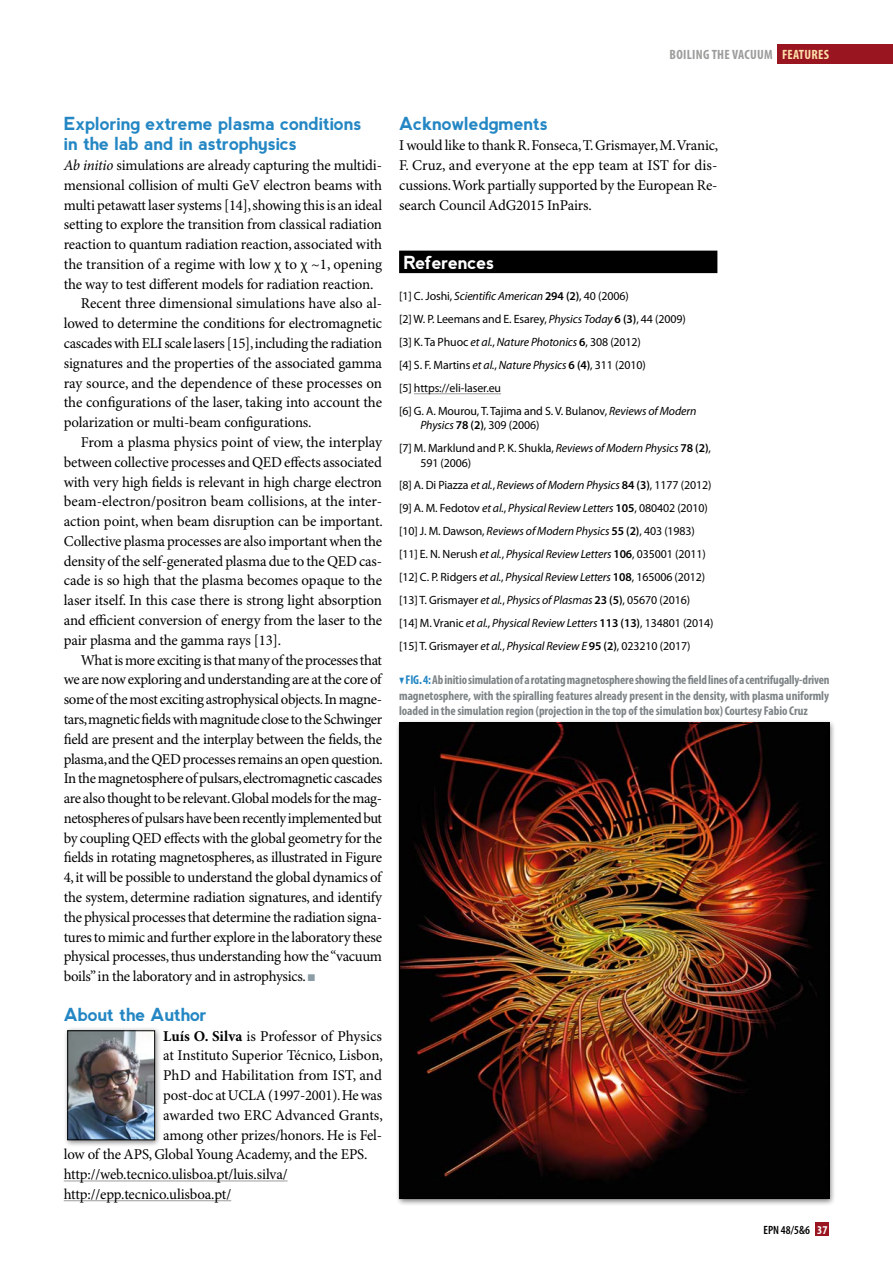
<style>
.page{position:relative;width:893px;height:1263px;background:#fff}
.page>*{position:absolute;margin:0;border:0;box-sizing:border-box;transform-origin:0 0}
.t1{font:700 18px/19.8px "nevis";letter-spacing:-.015em;color:#2487c4}
.t2{font:700 18px "nevis";letter-spacing:-.015em;color:#fff}
.t3{font:15px/19.8px "Minion Pro";letter-spacing:-.015em;color:#000;text-align:justify}
.t4{font:700 condensed 13.5px "Myriad Pro";color:#9d9d9c}
.t5{font:700 condensed 13.5px "Myriad Pro";letter-spacing:.02em;color:#fedea9}
.t6{font:700 condensed 12.75px/15.3px "Myriad Pro";letter-spacing:-.005em;color:#7d8386;text-align:justify}
.t7{font:12px/23px "Myriad Pro";letter-spacing:-.01em;color:#000}
.t8{font:600 condensed 12px "Myriad Pro";color:#000}
.s1{font-style:italic}
.s2{color:#8c9da6}
.s3{font-weight:700}
.s4{font-weight:600}
.s5{font-family:"Mathematical Pi Six";font-weight:400;font-stretch:normal;font-size:8.7px;color:#2487c4}
.s6{color:#2487c4}
.s7{font-weight:700;color:#fff}
</style>
<div class="page">
<div style="left:816px;top:1222px;width:13px;height:14px;background:#991620"></div>
<div style="left:777px;top:45px;width:116px;height:19px;background:#991620"></div>
<div style="left:395px;top:719px;width:441px;height:487px;background:#000;opacity:.5"></div>
<img style="left:401px;top:725px;width:426px;height:472px">
<div style="left:399px;top:251px;width:318px;height:22px;background:#000"></div>
<hr style="left:414px;top:393px;width:87px;height:1px;background:#9d9d9c">
<hr style="left:64px;top:1181px;width:224px;height:1px;background:#9d9d9c">
<hr style="left:64px;top:1200px;width:167px;height:1px;background:#9d9d9c">
<div style="left:63px;top:1026px;width:99px;height:121px;background:#000;opacity:.5"></div>
<img style="left:70px;top:1033px;width:83px;height:105px">
<div style="left:68px;top:1031px;width:87px;height:109px;border:1px solid #000"></div>
<p class="t4" style="left:670px;top:47px;width:7px">Boiling</p>
<p class="t4" style="left:712px;top:47px;width:47px">the vacuum</p>
<p class="t5" style="left:782px;top:47px;width:49px">FEATURES</p>
<p class="t1" style="left:64px;top:114px;width:299px">Exploring extreme plasma conditions in the lab and in astrophysics</p>
<p class="t3" style="left:64px;top:156px;width:320px"><span class="s1">Ab initio</span> simulations are already capturing the multidi-</p>
<p class="t3" style="left:64px;top:176px;width:320px">mensional collision of multi GeV electron beams with</p>
<p class="t3" style="left:64px;top:195px;width:320px">multi petawatt laser systems [14], showing this is an ideal</p>
<p class="t3" style="left:64px;top:215px;width:320px">setting to explore the transition from classical radiation</p>
<p class="t3" style="left:64px;top:235px;width:320px">reaction to quantum radiation reaction, associated with</p>
<p class="t3" style="left:64px;top:255px;width:320px">the transition of a regime with low χ to χ ~1, opening</p>
<p class="t3" style="left:64px;top:275px;width:311px">the way to test different models for radiation reaction.</p>
<p class="t3" style="left:81px;top:294px;width:303px">Recent three dimensional simulations have also al-</p>
<p class="t3" style="left:64px;top:314px;width:320px">lowed to determine the conditions for electromagnetic</p>
<p class="t3" style="left:64px;top:334px;width:320px">cascades with ELI scale lasers [15], including the radiation</p>
<p class="t3" style="left:64px;top:354px;width:320px">signatures and the properties of the associated gamma</p>
<p class="t3" style="left:64px;top:373px;width:320px">ray source, and the dependence of these processes on</p>
<p class="t3" style="left:64px;top:393px;width:320px">the configurations of the laser, taking into account the</p>
<p class="t3" style="left:64px;top:413px;width:249px">polarization or multi-beam configurations.</p>
<p class="t3" style="left:81px;top:433px;width:303px">From a plasma physics point of view, the interplay</p>
<p class="t3" style="left:64px;top:453px;width:320px">between collective processes and QED effects associated</p>
<p class="t3" style="left:64px;top:472px;width:320px">with very high fields is relevant in high charge electron</p>
<p class="t3" style="left:64px;top:492px;width:320px">beam-electron/positron beam collisions, at the inter-</p>
<p class="t3" style="left:64px;top:512px;width:321px">action point, when beam disruption can be important.</p>
<p class="t3" style="left:64px;top:532px;width:320px">Collective plasma processes are also important when the</p>
<p class="t3" style="left:64px;top:552px;width:320px">density of the self-generated plasma due to the QED cas-</p>
<p class="t3" style="left:64px;top:571px;width:320px">cade is so high that the plasma becomes opaque to the</p>
<p class="t3" style="left:64px;top:591px;width:320px">laser itself. In this case there is strong light absorption</p>
<p class="t3" style="left:64px;top:611px;width:320px">and efficient conversion of energy from the laser to the</p>
<p class="t3" style="left:64px;top:631px;width:219px">pair plasma and the gamma rays [13].</p>
<p class="t3" style="left:81px;top:650px;width:303px">What is more exciting is that many of the processes that</p>
<p class="t3" style="left:64px;top:670px;width:319px">we are now exploring and understanding are at the core of</p>
<p class="t3" style="left:64px;top:690px;width:320px">some of the most exciting astrophysical objects. In magne-</p>
<p class="t3" style="left:64px;top:710px;width:320px">tars, magnetic fields with magnitude close to the Schwinger</p>
<p class="t3" style="left:64px;top:730px;width:320px">field are present and the interplay between the fields, the</p>
<p class="t3" style="left:64px;top:749px;width:321px">plasma, and the QED processes remains an open question.</p>
<p class="t3" style="left:64px;top:769px;width:320px">In the magnetosphere of pulsars, electromagnetic cascades</p>
<p class="t3" style="left:64px;top:789px;width:320px">are also thought to be relevant. Global models for the mag-</p>
<p class="t3" style="left:64px;top:809px;width:320px">netospheres of pulsars have been recently implemented but</p>
<p class="t3" style="left:64px;top:829px;width:320px">by coupling QED effects with the global geometry for the</p>
<p class="t3" style="left:64px;top:848px;width:320px">fields in rotating magnetospheres, as illustrated in Figure</p>
<p class="t3" style="left:64px;top:868px;width:319px">4, it will be possible to understand the global dynamics of</p>
<p class="t3" style="left:64px;top:888px;width:320px">the system, determine radiation signatures, and identify</p>
<p class="t3" style="left:64px;top:908px;width:320px">the physical processes that determine the radiation signa-</p>
<p class="t3" style="left:64px;top:927px;width:320px">tures to mimic and further explore in the laboratory these</p>
<p class="t3" style="left:64px;top:947px;width:320px">physical processes, thus understanding how the “vacuum</p>
<p class="t3" style="left:64px;top:967px;width:253px">boils” in the laboratory and in astrophysics. <span class="s2">■</span></p>
<p class="t1" style="left:64px;top:1004px;width:145px">About the Author</p>
<p class="t3" style="left:163px;top:1026px;width:220px"><span class="s3">Luís O. Silva</span> is Professor of Physics</p>
<p class="t3" style="left:163px;top:1046px;width:221px">at Instituto Superior Técnico, Lisbon,</p>
<p class="t3" style="left:163px;top:1066px;width:220px">PhD and Habilitation from IST, and</p>
<p class="t3" style="left:163px;top:1086px;width:220px">post-doc at UCLA (1997-2001). He was</p>
<p class="t3" style="left:163px;top:1106px;width:221px">awarded two ERC Advanced Grants,</p>
<p class="t3" style="left:163px;top:1125px;width:220px">among other prizes/honors. He is Fel-</p>
<p class="t3" style="left:64px;top:1145px;width:305px">low of the APS, Global Young Academy, and the EPS.</p>
<p class="t3" style="left:64px;top:1165px;width:225px">http://web.tecnico.ulisboa.pt/luis.silva/</p>
<p class="t3" style="left:64px;top:1185px;width:169px">http://epp.tecnico.ulisboa.pt/</p>
<p class="t1" style="left:399px;top:114px;width:150px">Acknowledgments</p>
<p class="t3" style="left:399px;top:136px;width:321px">I would like to thank R. Fonseca, T. Grismayer, M. Vranic, F. Cruz, and everyone at the epp team at IST for dis&shy;cussions. Work partially supported by the European Re&shy;search Council AdG2015 InPairs.</p>
<p class="t2" style="left:403px;top:252px;width:92px">References</p>
<p class="t7" style="left:399px;top:285px;width:299px">[1] C. Joshi, <span class="s1">Scientific American</span> <span class="s4">294 (2)</span>, 40 (2006)<br>[2] W. P. Leemans and E. Esarey, <span class="s1">Physics Today</span> <span class="s4">6 (3)</span>, 44 (2009) [3] K. Ta Phuoc <span class="s1">et al.</span>, <span class="s1">Nature Photonics</span> <span class="s4">6</span>, 308 (2012)<br>[4] S. F. Martins <span class="s1">et al.</span>, <span class="s1">Nature Physics</span> <span class="s4">6 (4)</span>, 311 (2010)<br>[5] https://eli-laser.eu<br>[6] G. A. Mourou, T. Tajima and S. V. Bulanov, <span class="s1">Reviews of Modern</span></p>
<p class="t7" style="left:399px;top:414px;width:313px;text-indent:21px"><span class="s1">Physics</span> <span class="s4">78 (2)</span>, 309 (2006)<br>[7] M. Marklund and P. K. Shukla, <span class="s1">Reviews of Modern Physics</span> <span class="s4">78 (2)</span>,</p>
<p class="t7" style="left:399px;top:451px;width:316px;text-indent:21px">591 (2006)<br>[8] A. Di Piazza <span class="s1">et al.</span>, <span class="s1">Reviews of Modern Physics</span> <span class="s4">84 (3)</span>, 1177 (2012) [9] A. M. Fedotov <span class="s1">et al.</span>, <span class="s1">Physical Review Letters</span> <span class="s4">105</span>, 080402 (2010) [10] J. M. Dawson, <span class="s1">Reviews of Modern Physics</span> <span class="s4">55 (2)</span>, 403 (1983) [11] E. N. Nerush <span class="s1">et al.</span>, <span class="s1">Physical Review Letters</span> <span class="s4">106</span>, 035001 (2011) [12] C. P. Ridgers <span class="s1">et al.</span>, <span class="s1">Physical Review Letters</span> <span class="s4">108</span>, 165006 (2012) [13] T. Grismayer <span class="s1">et al.</span>, <span class="s1">Physics of Plasmas</span> <span class="s4">23 (5)</span>, 05670 (2016)<br>[14] M. Vranic <span class="s1">et al.</span>, <span class="s1">Physical Review Letters</span> <span class="s4">113 (13)</span>, 134801 (2014) [15] T. Grismayer <span class="s1">et al.</span>, <span class="s1">Physical Review E</span> <span class="s4">95 (2)</span>, 023210 (2017)</p>
<p class="t6" style="left:399px;top:673px;width:432px"><span class="s5">.</span> <span class="s6">FIG. 4:</span> Ab initio simulation of a rotating magnetosphere showing the field lines of a centrifugally-driven magnetosphere, with the spiralling features already present in the density, with plasma uniformly loaded in the simulation region (projection in the top of the simulation box) Courtesy Fabio Cruz</p>
<p class="t8" style="left:763px;top:1223px;width:66px">EPN 48/5&amp;6 <span class="s7">37</span></p>
</div>
